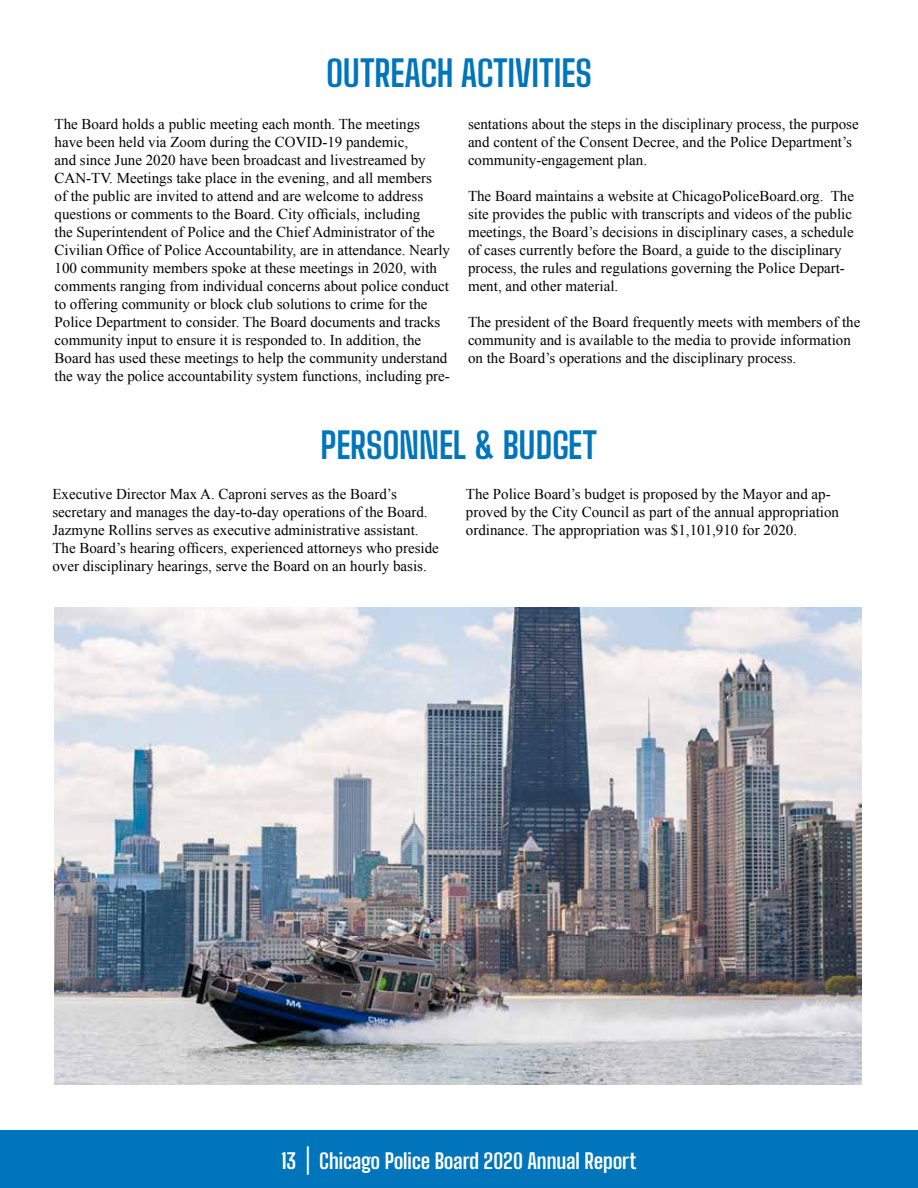
<style>
.page{position:relative;width:918px;height:1188px;background:#fff}
.page>*{position:absolute;margin:0;border:0;box-sizing:border-box;transform-origin:0 0}
.t1{font:700 36px "Big Shoulders Text";letter-spacing:-.01em;color:#0075bb}
.t2{font:700 21px "Big Shoulders Text";color:#fff}
.t3{font:15px/18px "Times New Roman";color:#000}
.s1{font-weight:300;font-size:28.5px}
</style>
<div class="page">
<img style="left:55px;top:608px;width:806px;height:476px">
<div style="left:0;top:1130px;width:918px;height:58px;background:#0075bb"></div>
<h1 class="t1" style="left:326px;top:48px;width:268px">OUTREACH ACTIVITIES</h1>
<p class="t3" style="left:55px;top:115px;width:397px">The Board holds a public meeting each month. The meetings have been held via Zoom during the COVID-19 pandemic,<br>and since June 2020 have been broadcast and livestreamed by CAN-TV. Meetings take place in the evening, and all members<br>of the public are invited to attend and are welcome to address questions or comments to the Board. City officials, including<br>the Superintendent of Police and the Chief Administrator of the Civilian Office of Police Accountability, are in attendance. Nearly 100 community members spoke at these meetings in 2020, with comments ranging from individual concerns about police conduct to offering community or block club solutions to crime for the Police Department to consider. The Board documents and tracks community input to ensure it is responded to. In addition, the Board has used these meetings to help the community understand the way the police accountability system functions, including pre-</p>
<p class="t3" style="left:468px;top:115px;width:392px">sentations about the steps in the disciplinary process, the purpose and content of the Consent Decree, and the Police Department’s community-engagement plan.</p>
<p class="t3" style="left:468px;top:187px;width:388px">The Board maintains a website at ChicagoPoliceBoard.org. The site provides the public with transcripts and videos of the public meetings, the Board’s decisions in disciplinary cases, a schedule of cases currently before the Board, a guide to the disciplinary process, the rules and regulations governing the Police Depart&shy;ment, and other material.</p>
<p class="t3" style="left:468px;top:313px;width:394px">The president of the Board frequently meets with members of the community and is available to the media to provide information on the Board’s operations and the disciplinary process.</p>
<h1 class="t1" style="left:321px;top:420px;width:278px">PERSONNEL &amp; BUDGET</h1>
<p class="t3" style="left:52px;top:484px;width:388px">Executive Director Max A. Caproni serves as the Board’s secretary and manages the day-to-day operations of the Board.<br>Jazmyne Rollins serves as executive administrative assistant.<br>The Board’s hearing officers, experienced attorneys who preside over disciplinary hearings, serve the Board on an hourly basis.</p>
<p class="t3" style="left:466px;top:484px;width:375px">The Police Board’s budget is proposed by the Mayor and ap&shy;proved by the City Council as part of the annual appropriation ordinance. The appropriation was $1,101,910 for 2020.</p>
<h2 class="t2" style="left:281px;top:1146px;width:357px">13 <span class="s1">|</span> Chicago Police Board 2020 Annual Report</h2>
</div>
